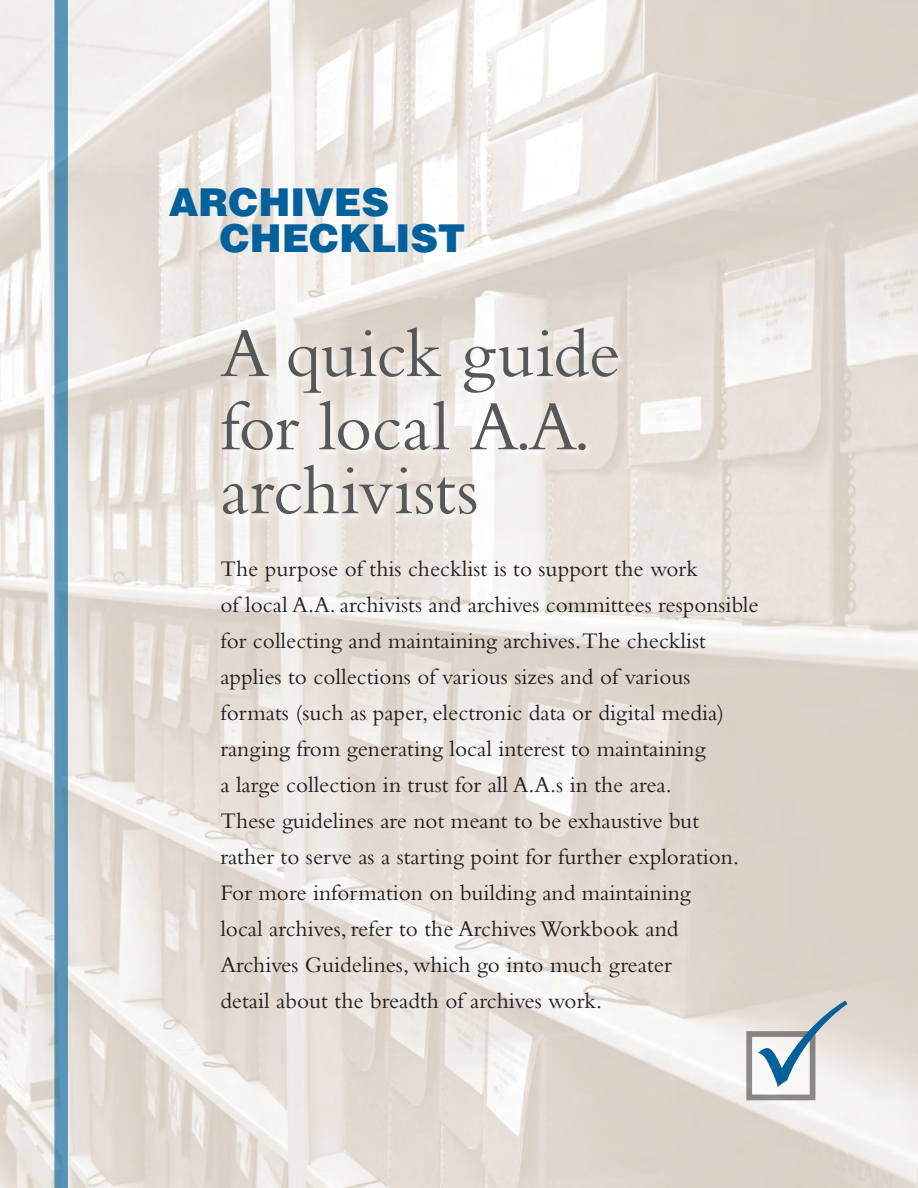
<style>
.page{position:relative;width:918px;height:1188px;background:#fff}
.page>*{position:absolute;margin:0;border:0;box-sizing:border-box;transform-origin:0 0}
.t1{font:72.15px/73.2px "Bembo Std";letter-spacing:-.01em;color:#57585a}
.t2{font:900 38.4px "Helvetica LT Std";color:#00619c}
.t3{font:23.25px/36px "Bembo Std";color:#231f20}
</style>
<div class="page">
<img style="left:1px;top:0;width:917px;height:1188px">
<img style="left:0;top:0;width:1px;height:1188px">
<div style="left:54px;top:0;width:14px;height:1188px;background:#5894b7"></div>
<svg style="left:749px;top:1034px;width:64px;height:63px"></svg>
<svg style="left:758px;top:1000px;width:89px;height:87px"></svg>
<div style="left:219px;top:325px;width:408px;height:199px;background:#fff;opacity:.9"></div>
<p class="t2" style="left:169px;top:177px;width:222px">ARCHIVES</p>
<p class="t2" style="left:220px;top:213px;width:247px">CHECKLIST</p>
<p class="t1" style="left:220px;top:316px;width:401px">A quick guide for local A.A.</p>
<p class="t1" style="left:220px;top:453px;width:260px">archivists</p>
<p class="t3" style="left:220px;top:550px;width:540px">The purpose of this checklist is to support the work<br>of local A.A. archivists and archives committees responsible for collecting and maintaining archives.The checklist applies to collections of various sizes and of various formats (such as paper, electronic data or digital media) ranging from generating local interest to maintaining<br>a large collection in trust for all A.A.s in the area.<br>These guidelines are not meant to be exhaustive but rather to serve as a starting point for further exploration.<br>For more information on building and maintaining<br>local archives, refer to the Archives Workbook and Archives Guidelines, which go into much greater<br>detail about the breadth of archives work.</p>
</div>
